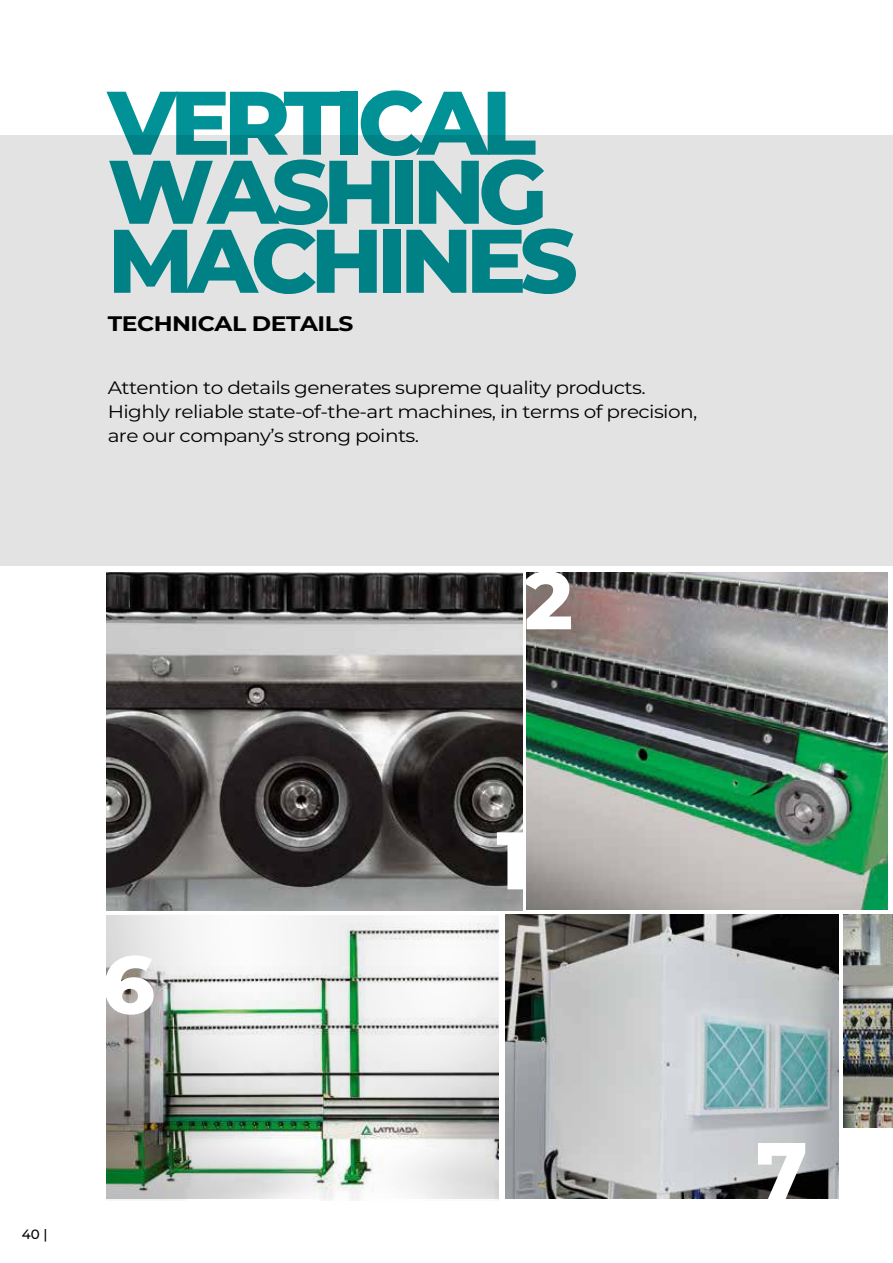
<style>
.page{position:relative;width:893px;height:1263px;background:#fff}
.page>*{position:absolute;margin:0;border:0;box-sizing:border-box;transform-origin:0 0}
.t1{font:800 90px/69px "Montserrat";letter-spacing:-.075em;color:#009297}
.t2{font:800 81.45px "Montserrat";color:#fff}
.t3{font:700 21px "Montserrat";letter-spacing:-.02em;color:#000;scale:1.12 1}
.t4{font:18px/24px "Montserrat";letter-spacing:-.03em;color:#000;scale:1.12 1}
.t5{font:500 13.5px "Montserrat";color:#000}
</style>
<div class="page">
<div style="left:0;top:135px;width:893px;height:431px;background:#e3e3e3"></div>
<img style="left:107px;top:572px;width:415px;height:339px">
<img style="left:505px;top:914px;width:334px;height:284px">
<img style="left:527px;top:573px;width:360px;height:337px">
<img style="left:844px;top:914px;width:49px;height:213px">
<img style="left:107px;top:915px;width:391px;height:285px">
<h1 class="t1" style="left:108px;top:83px;width:472px">VERTICAL<br>WASHING<br>MACHINES</h1>
<p class="t3" style="left:108px;top:308px;width:221px">TECHNICAL DETAILS</p>
<p class="t4" style="left:108px;top:375px;width:528px">Attention to details generates supreme quality products.<br>Highly reliable state-of-the-art machines, in terms of precision, are our company’s strong points.</p>
<h2 class="t2" style="left:524px;top:541px;width:50px">2</h2>
<h2 class="t2" style="left:102px;top:925px;width:54px">6</h2>
<p class="t5" style="left:22px;top:1224px;width:27px">40 |</p>
<h2 class="t2" style="left:496px;top:801px;width:34px">1</h2>
<h2 class="t2" style="left:756px;top:1111px;width:53px">7</h2>
</div>
